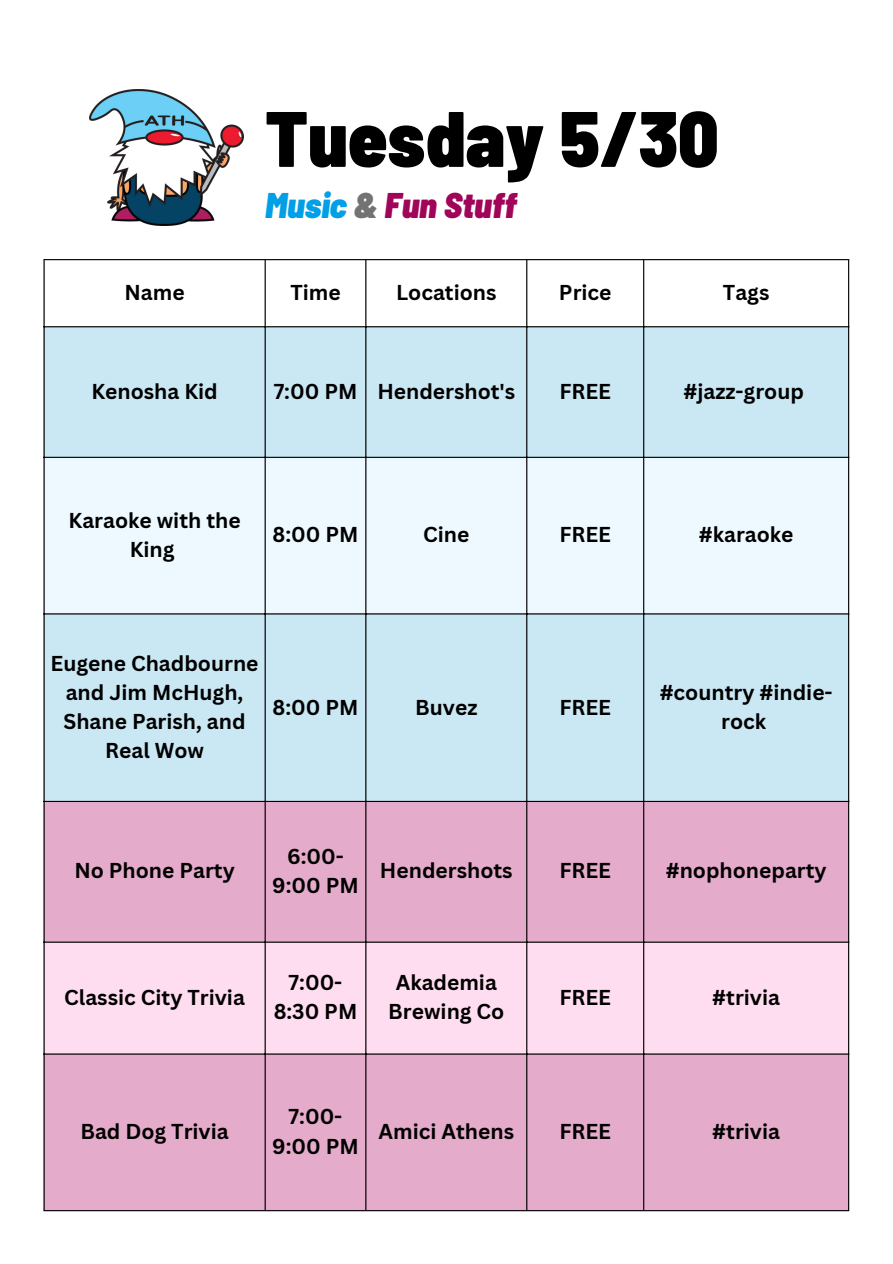
<style>
.page{position:relative;width:893px;height:1264px;background:#fff}
.page>*{position:absolute;margin:0;border:0;box-sizing:border-box;transform-origin:0 0}
.t1{font:900 semi-condensed 78.45px "Barlow";color:#000}
.t2{font:italic 900 semi-condensed 35.55px "Barlow";color:#a00559}
.t3{font:700 21px/29.2px "Canva Sans";color:#000;text-align:center}
.s1{color:#009fe6}
.s2{color:#737373}
</style>
<div class="page">
<img style="left:89px;top:89px;width:154px;height:136px">
<svg style="left:45px;top:260px;width:803px;height:66px"></svg>
<div style="left:45px;top:327px;width:803px;height:473px;background:#cae7f4"></div>
<div style="left:45px;top:458px;width:803px;height:155px;background:#edf9ff"></div>
<div style="left:45px;top:802px;width:803px;height:408px;background:#e4abca"></div>
<div style="left:45px;top:942px;width:803px;height:111px;background:#ffddf0"></div>
<hr style="left:43px;top:260px;width:2px;height:950px;background:#000">
<hr style="left:264px;top:260px;width:2px;height:950px;background:#000">
<hr style="left:365px;top:260px;width:1px;height:950px;background:#000">
<hr style="left:526px;top:260px;width:1px;height:950px;background:#000">
<hr style="left:643px;top:260px;width:1px;height:950px;background:#000">
<hr style="left:848px;top:260px;width:1px;height:950px;background:#000">
<hr style="left:43px;top:259px;width:806px;height:1px;background:#000">
<hr style="left:43px;top:326px;width:806px;height:1px;background:#000">
<hr style="left:43px;top:457px;width:806px;height:1px;background:#000">
<hr style="left:43px;top:613px;width:806px;height:1px;background:#000">
<hr style="left:43px;top:800px;width:806px;height:2px;background:#000">
<hr style="left:43px;top:941px;width:806px;height:1px;background:#000">
<hr style="left:43px;top:1053px;width:806px;height:1px;background:#000">
<hr style="left:43px;top:1210px;width:806px;height:1px;background:#000">
<p class="t1" style="left:265px;top:88px;width:455px">Tuesday 5/30</p>
<p class="t2" style="left:265px;top:182px;width:253px"><span class="s1">Music</span> <span class="s2">&amp;</span> Fun Stuff</p>
<p class="t3" style="left:124px;top:277px;width:62px">Name</p>
<p class="t3" style="left:290px;top:277px;width:52px">Time</p>
<p class="t3" style="left:396px;top:277px;width:102px">Locations</p>
<p class="t3" style="left:559px;top:277px;width:54px">Price</p>
<p class="t3" style="left:722px;top:277px;width:48px">Tags</p>
<p class="t3" style="left:91px;top:376px;width:128px">Kenosha Kid</p>
<p class="t3" style="left:274px;top:376px;width:85px">7:00 PM</p>
<p class="t3" style="left:377px;top:376px;width:139px">Hendershot's</p>
<p class="t3" style="left:559px;top:376px;width:53px">FREE</p>
<p class="t3" style="left:683px;top:376px;width:122px">#jazz-group</p>
<p class="t3" style="left:68px;top:505px;width:174px">Karaoke with the<br>King</p>
<p class="t3" style="left:272px;top:519px;width:87px">8:00 PM</p>
<p class="t3" style="left:423px;top:519px;width:48px">Cine</p>
<p class="t3" style="left:559px;top:519px;width:53px">FREE</p>
<p class="t3" style="left:698px;top:519px;width:96px">#karaoke</p>
<p class="t3" style="left:51px;top:648px;width:209px">Eugene Chadbourne and Jim McHugh,<br>Shane Parish, and<br>Real Wow</p>
<p class="t3" style="left:272px;top:692px;width:87px">8:00 PM</p>
<p class="t3" style="left:415px;top:692px;width:64px">Buvez</p>
<p class="t3" style="left:559px;top:692px;width:53px">FREE</p>
<p class="t3" style="left:659px;top:677px;width:174px">#country #indie&shy;rock</p>
<p class="t3" style="left:74px;top:855px;width:162px">No Phone Party</p>
<p class="t3" style="left:272px;top:841px;width:88px">6:00-<br>9:00 PM</p>
<p class="t3" style="left:380px;top:855px;width:134px">Hendershots</p>
<p class="t3" style="left:559px;top:855px;width:53px">FREE</p>
<p class="t3" style="left:665px;top:855px;width:162px">#nophoneparty</p>
<p class="t3" style="left:64px;top:981px;width:182px">Classic City Trivia</p>
<p class="t3" style="left:274px;top:967px;width:85px">7:00-<br>8:30 PM</p>
<p class="t3" style="left:388px;top:967px;width:118px">Akademia<br>Brewing Co</p>
<p class="t3" style="left:559px;top:981px;width:53px">FREE</p>
<p class="t3" style="left:712px;top:981px;width:69px">#trivia</p>
<p class="t3" style="left:80px;top:1116px;width:150px">Bad Dog Trivia</p>
<p class="t3" style="left:272px;top:1101px;width:88px">7:00-<br>9:00 PM</p>
<p class="t3" style="left:378px;top:1116px;width:137px">Amici Athens</p>
<p class="t3" style="left:559px;top:1116px;width:53px">FREE</p>
<p class="t3" style="left:712px;top:1116px;width:69px">#trivia</p>
</div>
